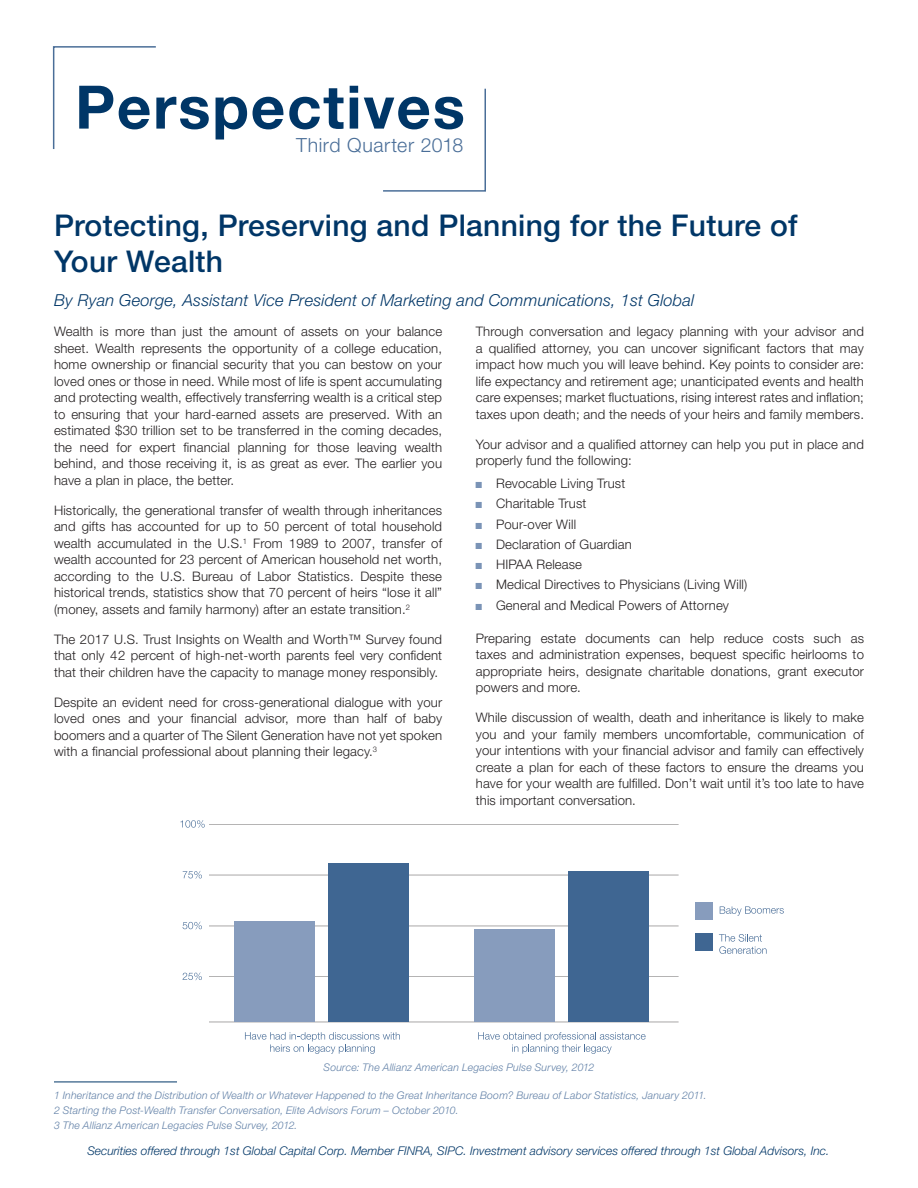
<style>
.page{position:relative;width:918px;height:1188px;background:#fff}
.page>*{position:absolute;margin:0;border:0;box-sizing:border-box;transform-origin:0 0}
.t1{font:700 60px "Helvetica Neue LT Std";letter-spacing:.03em;color:#003667}
.By_line{font:500 30px/36px "Helvetica Neue LT Std";letter-spacing:.01em;color:#003667}
.t2{font:300 19.5px "Helvetica Neue LT Std";letter-spacing:.025em;color:#4a6e98}
.By_line-2{font:italic 300 16.5px "Helvetica Neue LT Std";letter-spacing:.01em;color:#003667}
.Copy{font:300 13.2px/16.5px "Helvetica Neue LT Std";letter-spacing:.01em;color:#231f20;text-align:justify}
.t3{font:italic 300 12px "Helvetica Neue LT Std";color:#003667}
.t4{font:italic 300 10.5px "Helvetica Neue LT Std";letter-spacing:.015em;color:#6180a7}
.s1{font-family:"Arial Narrow";font-weight:400;color:#7a93b6}
</style>
<div class="page">
<svg style="left:52px;top:46px;width:104px;height:103px"></svg>
<svg style="left:383px;top:88px;width:103px;height:104px"></svg>
<hr style="left:54px;top:1082px;width:123px;height:1px;background:#003667">
<hr style="left:153px;top:824px;width:526px;height:1px;background:#231f20">
<hr style="left:178px;top:1022px;width:501px;height:1px;background:#231f20">
<hr style="left:153px;top:926px;width:526px;height:1px;background:#231f20">
<hr style="left:153px;top:976px;width:526px;height:1px;background:#231f20">
<hr style="left:153px;top:875px;width:526px;height:1px;background:#231f20">
<div style="left:149px;top:811px;width:60px;height:225px;background:#fff"></div>
<svg style="left:183px;top:922px;width:19px;height:7px"></svg>
<svg style="left:183px;top:973px;width:19px;height:7px"></svg>
<svg style="left:180px;top:820px;width:25px;height:8px"></svg>
<svg style="left:183px;top:871px;width:19px;height:8px"></svg>
<svg style="left:245px;top:1032px;width:155px;height:22px"></svg>
<svg style="left:478px;top:1032px;width:168px;height:22px"></svg>
<div style="left:695px;top:933px;width:18px;height:17px;background:#3f6692"></div>
<div style="left:695px;top:903px;width:18px;height:17px;background:#879cbd"></div>
<svg style="left:719px;top:934px;width:48px;height:20px"></svg>
<div style="left:329px;top:863px;width:80px;height:159px;background:#3f6692"></div>
<div style="left:234px;top:922px;width:81px;height:100px;background:#879cbd"></div>
<div style="left:569px;top:872px;width:80px;height:150px;background:#3f6692"></div>
<div style="left:474px;top:929px;width:81px;height:93px;background:#879cbd"></div>
<svg style="left:720px;top:906px;width:64px;height:10px"></svg>
<h1 class="t1" style="left:75px;top:70px;width:391px">Perspectives</h1>
<h3 class="t2" style="left:296px;top:133px;width:169px">Third Quarter 2018</h3>
<p class="By_line" style="left:54px;top:207px;width:745px">Protecting, Preserving and Planning for the Future of<br>Your Wealth</p>
<p class="By_line-2" style="left:54px;top:291px;width:642px">By Ryan George, Assistant Vice President of Marketing and Communications, 1st Global</p>
<p class="Copy" style="left:54px;top:323px;width:390px">Wealth is more than just the amount of assets on your balance sheet. Wealth represents the opportunity of a college education, home ownership or financial security that you can bestow on your loved ones or those in need. While most of life is spent accumulating and protecting wealth, effectively transferring wealth is a critical step to ensuring that your hard-earned assets are preserved. With an estimated $30 trillion set to be transferred in the coming decades, the need for expert financial planning for those leaving wealth behind, and those receiving it, is as great as ever. The earlier you have a plan in place, the better.</p>
<p class="Copy" style="left:54px;top:502px;width:390px">Historically, the generational transfer of wealth through inheritances and gifts has accounted for up to 50 percent of total household wealth accumulated in the U.S.<sup>1</sup> From 1989 to 2007, transfer of wealth accounted for 23 percent of American household net worth, according to the U.S. Bureau of Labor Statistics. Despite these historical trends, statistics show that 70 percent of heirs “lose it all” (money, assets and family harmony) after an estate transition.<sup>2</sup></p>
<p class="Copy" style="left:54px;top:631px;width:390px">The 2017 U.S. Trust Insights on Wealth and Worth™ Survey found that only 42 percent of high-net-worth parents feel very confident that their children have the capacity to manage money responsibly.</p>
<p class="Copy" style="left:54px;top:694px;width:390px">Despite an evident need for cross-generational dialogue with your loved ones and your financial advisor, more than half of baby boomers and a quarter of The Silent Generation have not yet spoken with a financial professional about planning their legacy.<sup>3</sup></p>
<p class="Copy" style="left:476px;top:323px;width:390px">Through conversation and legacy planning with your advisor and a qualified attorney, you can uncover significant factors that may impact how much you will leave behind. Key points to consider are: life expectancy and retirement age; unanticipated events and health care expenses; market fluctuations, rising interest rates and inflation; taxes upon death; and the needs of your heirs and family members.</p>
<p class="Copy" style="left:476px;top:436px;width:390px">Your advisor and a qualified attorney can help you put in place and properly fund the following:</p>
<p class="Copy" style="left:476px;top:475px;width:151px"><span class="s1">■</span> Revocable Living Trust</p>
<p class="Copy" style="left:476px;top:495px;width:112px"><span class="s1">■</span> Charitable Trust</p>
<p class="Copy" style="left:476px;top:515px;width:102px"><span class="s1">■</span> Pour-over Will</p>
<p class="Copy" style="left:476px;top:536px;width:157px"><span class="s1">■</span> Declaration of Guardian</p>
<p class="Copy" style="left:476px;top:556px;width:108px"><span class="s1">■</span> HIPAA Release</p>
<p class="Copy" style="left:476px;top:576px;width:273px"><span class="s1">■</span> Medical Directives to Physicians (Living Will)</p>
<p class="Copy" style="left:476px;top:596px;width:255px"><span class="s1">■</span> General and Medical Powers of Attorney</p>
<p class="Copy" style="left:476px;top:629px;width:390px">Preparing estate documents can help reduce costs such as taxes and administration expenses, bequest specific heirlooms to appropriate heirs, designate charitable donations, grant executor powers and more.</p>
<p class="Copy" style="left:476px;top:709px;width:390px">While discussion of wealth, death and inheritance is likely to make you and your family members uncomfortable, communication of your intentions with your financial advisor and family can effectively create a plan for each of these factors to ensure the dreams you have for your wealth are fulfilled. Don’t wait until it’s too late to have this important conversation.</p>
<p class="t4" style="left:324px;top:1061px;width:272px">Source: The Allianz American Legacies Pulse Survey, 2012</p>
<p class="t4" style="left:54px;top:1089px;width:654px">1 Inheritance and the Distribution of Wealth or Whatever Happened to the Great Inheritance Boom? Bureau of Labor Statistics, January 2011.</p>
<p class="t4" style="left:54px;top:1104px;width:406px">2 Starting the Post-Wealth Transfer Conversation, Elite Advisors Forum – October 2010.</p>
<p class="t4" style="left:54px;top:1119px;width:245px">3 The Allianz American Legacies Pulse Survey, 2012.</p>
<p class="t3" style="left:87px;top:1144px;width:744px">Securities offered through 1st Global Capital Corp. Member FINRA, SIPC. Investment advisory services offered through 1st Global Advisors, Inc.</p>
</div>
